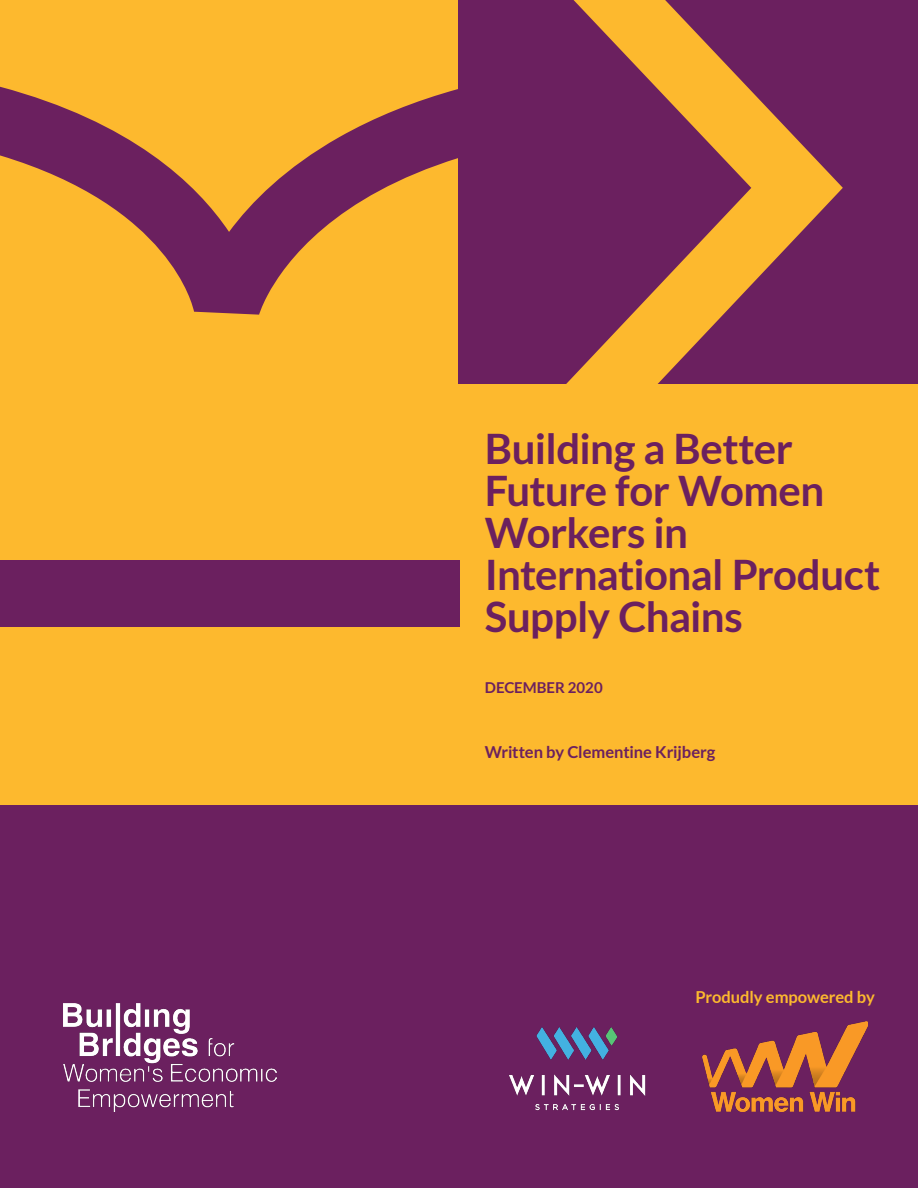
<style>
.page{position:relative;width:918px;height:1188px;background:#fff}
.page>*{position:absolute;margin:0;border:0;box-sizing:border-box;transform-origin:0 0}
.Heading_1{font:700 42px/42px "Lato";letter-spacing:-.015em;color:#6b205f}
.Heading_3{font:700 16.5px "Lato";letter-spacing:-.01em;color:#6b205f}
.Heading_3-2{font:700 16.5px "Lato";letter-spacing:-.005em;color:#fdb92e}
.Heading_4{font:700 15px "Lato";color:#6b205f}
</style>
<div class="page">
<div style="left:0;top:804px;width:459px;height:384px;background:#6b205f"></div>
<div style="left:459px;top:803px;width:459px;height:385px;background:#6b205f"></div>
<div style="left:0;top:0;width:459px;height:384px;background:#fdb92e"></div>
<div style="left:0;top:384px;width:918px;height:420px;background:#fdb92e"></div>
<div style="left:459px;top:0;width:459px;height:384px;background:#6b205f"></div>
<svg style="left:566px;top:0;width:277px;height:384px"></svg>
<img style="left:64px;top:1003px;width:212px;height:108px">
<div style="left:0;top:561px;width:459px;height:66px;background:#6b205f"></div>
<svg style="left:0;top:87px;width:459px;height:228px"></svg>
<img style="left:509px;top:1027px;width:137px;height:84px">
<img style="left:703px;top:1022px;width:164px;height:89px">
<p class="Heading_1" style="left:485px;top:427px;width:397px">Building a Better<br>Future for Women<br>Workers in<br>International Product<br>Supply Chains</p>
<p class="Heading_4" style="left:485px;top:679px;width:119px">DECEMBER 2020</p>
<p class="Heading_3" style="left:485px;top:742px;width:232px">Written by Clementine Krijberg</p>
<p class="Heading_3-2" style="left:695px;top:987px;width:181px">Produdly empowered by</p>
</div>
